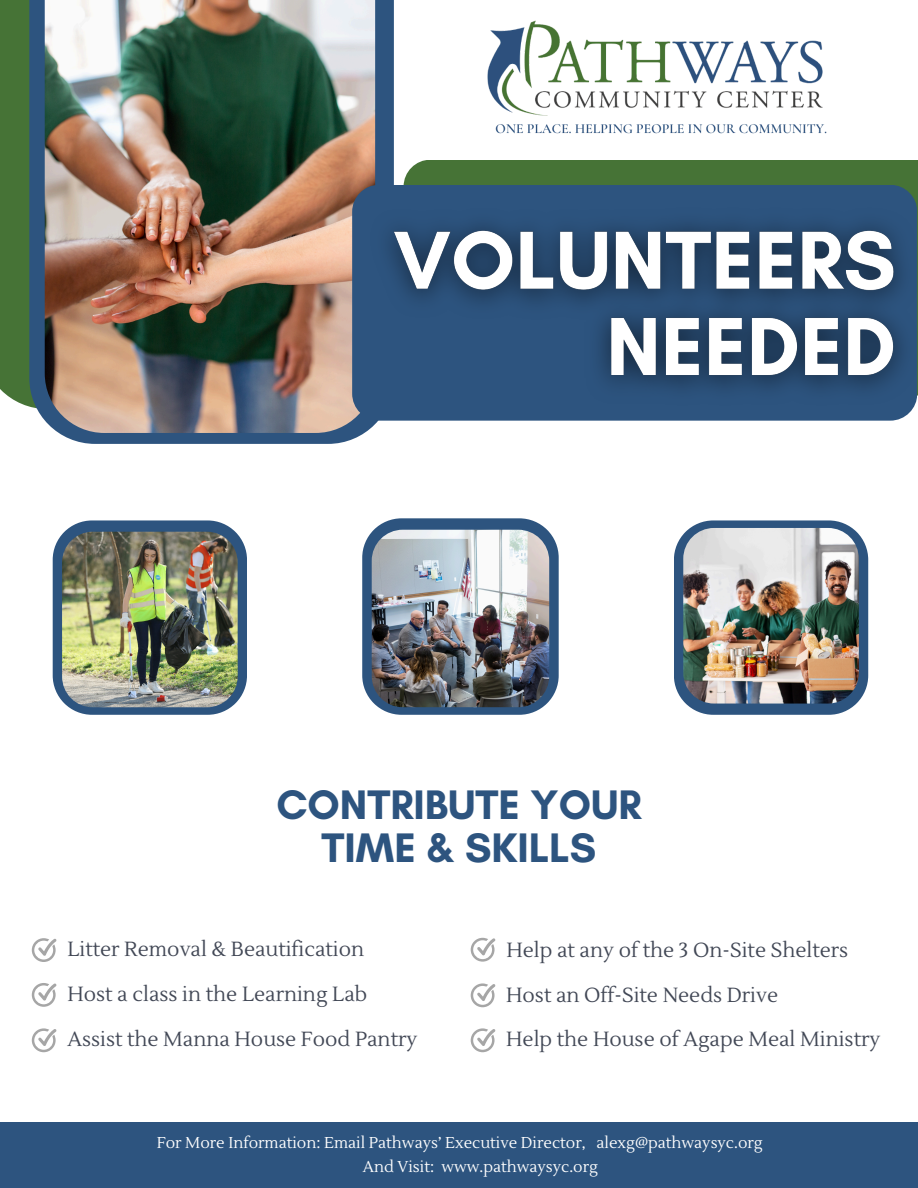
<style>
.page{position:relative;width:918px;height:1188px;background:#fff}
.page>*{position:absolute;margin:0;border:0;box-sizing:border-box;transform-origin:0 0}
.t1{font:700 42px/42.6px "Glacial Indifference";color:#2d547f;text-align:center}
.t2{font:20.4px "Lustria";color:#424856}
.t3{font:15.75px "Lustria";color:#fff}
</style>
<div class="page">
<div style="left:0;top:0;width:29px;height:407px;background:#467336"></div>
<svg style="left:29px;top:0;width:365px;height:443px;background:#42658a"></svg>
<img style="left:45px;top:0;width:330px;height:433px">
<div style="left:404px;top:160px;width:514px;height:37px;background:#467336"></div>
<div style="left:352px;top:185px;width:565px;height:236px;background:#2d547f;border-radius:27px"></div>
<img style="left:487px;top:20px;width:340px;height:114px">
<svg style="left:32px;top:983px;width:25px;height:24px"></svg>
<svg style="left:32px;top:1028px;width:25px;height:24px"></svg>
<svg style="left:32px;top:938px;width:25px;height:24px"></svg>
<svg style="left:471px;top:938px;width:24px;height:23px"></svg>
<svg style="left:471px;top:983px;width:24px;height:24px"></svg>
<svg style="left:471px;top:1028px;width:24px;height:24px"></svg>
<svg style="left:53px;top:520px;width:194px;height:195px"></svg>
<img style="left:62px;top:532px;width:176px;height:175px;border-radius:31px">
<svg style="left:362px;top:518px;width:197px;height:197px"></svg>
<img style="left:372px;top:530px;width:177px;height:177px;border-radius:31px">
<svg style="left:674px;top:520px;width:194px;height:195px"></svg>
<img style="left:683px;top:528px;width:176px;height:176px;border-radius:31px">
<div style="left:0;top:1122px;width:918px;height:66px;background:#2d547f"></div>
<img style="left:357px;top:197px;width:561px;height:217px">
<p class="t1" style="left:276px;top:783px;width:367px">CONTRIBUTE YOUR<br>TIME &amp; SKILLS</p>
<h2 class="t2" style="left:67px;top:937px;width:298px">Litter Removal &amp; Beautification</h2>
<p class="t2" style="left:506px;top:937px;width:343px">Help at any of the 3 On-Site Shelters</p>
<h3 class="t2" style="left:506px;top:982px;width:273px">Host an Off-Site Needs Drive</h3>
<p class="t2" style="left:506px;top:1027px;width:376px">Help the House of Agape Meal Ministry</p>
<p class="t2" style="left:67px;top:982px;width:301px">Host a class in the Learning Lab</p>
<p class="t2" style="left:67px;top:1026px;width:351px">Assist the Manna House Food Pantry</p>
<p class="t3" style="left:157px;top:1132px;width:608px">For More Information: Email Pathways’ Executive Director, alexg@pathwaysyc.org</p>
<h3 class="t3" style="left:363px;top:1157px;width:237px">And Visit: www.pathwaysyc.org</h3>
</div>
